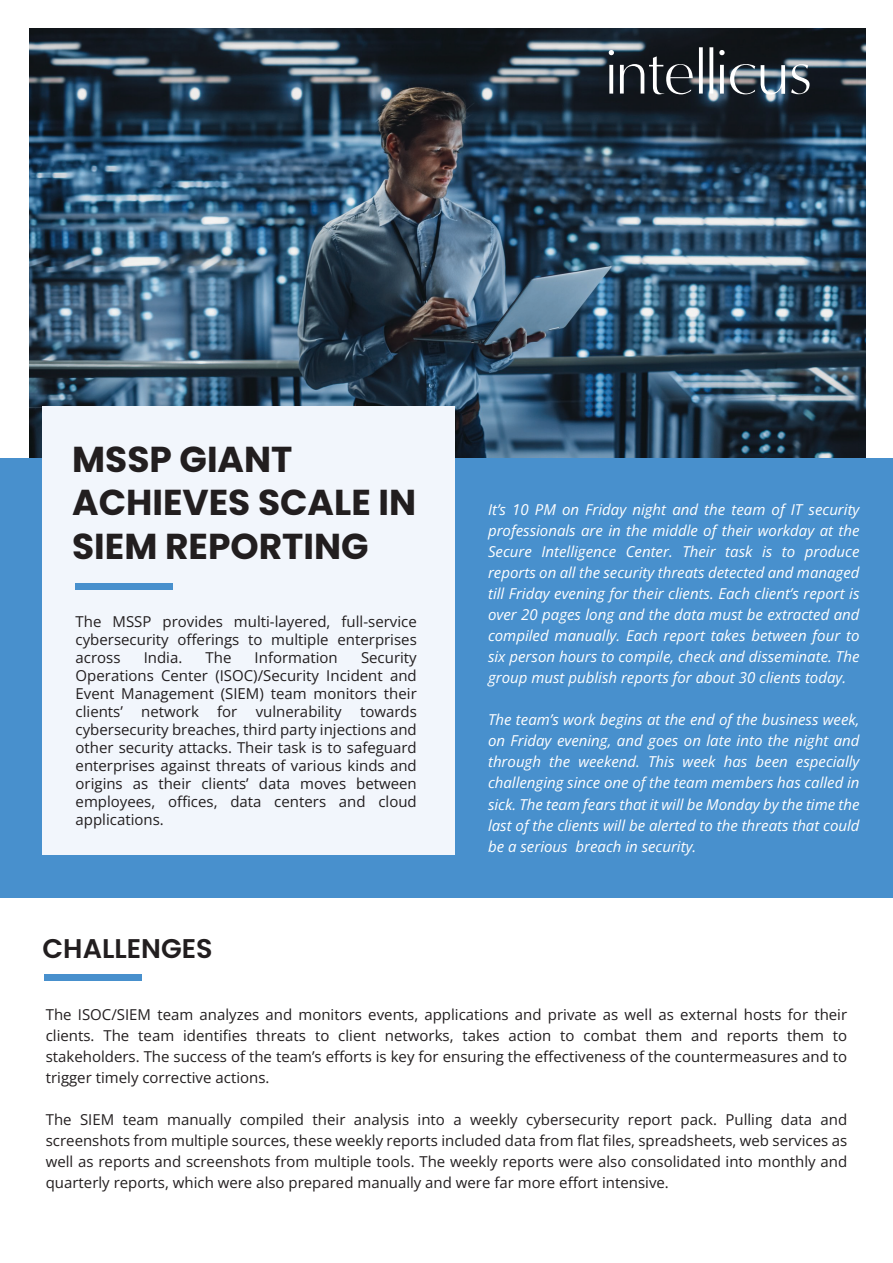
<style>
.page{position:relative;width:893px;height:1263px;background:#fff}
.page>*{position:absolute;margin:0;border:0;box-sizing:border-box;transform-origin:0 0}
.t1{font:700 36px/43.2px "Poppins";color:#221e1f}
.t2{font:600 27px "Poppins";color:#221e1f}
.t3{font:15px/18px "Open Sans";color:#221e1f;text-align:justify}
.t4{font:italic 15px/21px "Open Sans";color:#fff;text-align:justify}
</style>
<div class="page">
<img style="left:29px;top:28px;width:836px;height:430px">
<svg style="left:609px;top:47px;width:200px;height:48px;background:#4d545a"></svg>
<div style="left:0;top:458px;width:893px;height:440px;background:#4890cd"></div>
<div style="left:42px;top:407px;width:413px;height:448px;background:#f2f6fc"></div>
<div style="left:44px;top:975px;width:97px;height:6px;background:#4890cd"></div>
<div style="left:76px;top:584px;width:97px;height:6px;background:#4890cd"></div>
<h1 class="t1" style="left:72px;top:438px;width:345px">MSSP GIANT<br>ACHIEVES SCALE IN<br>SIEM REPORTING</h1>
<p class="t3" style="left:76px;top:612px;width:343px">The MSSP provides multi-layered, full-service cybersecurity offerings to multiple enterprises across</p>
<p class="t3" style="left:144px;top:648px;width:40px">India.</p>
<p class="t3" style="left:206px;top:648px;width:27px">The</p>
<p class="t3" style="left:255px;top:648px;width:85px">Information</p>
<p class="t3" style="left:76px;top:648px;width:343px;text-indent:285px">Security Operations Center (ISOC)/Security Incident and Event Management (SIEM) team monitors their clients’ network for vulnerability towards cybersecurity breaches, third party injections and other security attacks. Their task is to safeguard enterprises against threats of various kinds and origins as their clients’ data moves between employees, offices, data centers and cloud applications.</p>
<h2 class="t2" style="left:43px;top:933px;width:171px">CHALLENGES</h2>
<p class="t4" style="left:488px;top:499px;width:373px">It’s 10 PM on Friday night and the team of IT security professionals are in the middle of their workday at the Secure Intelligence Center. Their task is to produce reports on all the security threats detected and managed till Friday evening for their clients. Each client’s report is over 20 pages long and the data must be extracted and compiled manually. Each report takes between four to six person hours to compile, check and disseminate. The group must publish reports for about 30 clients today.</p>
<p class="t4" style="left:488px;top:709px;width:373px">The team’s work begins at the end of the business week, on Friday evening, and goes on late into the night and through the weekend. This week has been especially challenging since one of the team members has called in sick. The team fears that it will be Monday by the time the last of the clients will be alerted to the threats that could be a serious breach in security.</p>
<p class="t3" style="left:46px;top:1004px;width:803px;line-height:21px">The ISOC/SIEM team analyzes and monitors events, applications and private as well as external hosts for their clients. The team identifies threats to client networks, takes action to combat them and reports them to stakeholders. The success of the team’s efforts is key for ensuring the effectiveness of the countermeasures and to trigger timely corrective actions.</p>
<p class="t3" style="left:46px;top:1109px;width:803px;line-height:21px">The SIEM team manually compiled their analysis into a weekly cybersecurity report pack. Pulling data and screenshots from multiple sources, these weekly reports included data from flat files, spreadsheets, web services as well as reports and screenshots from multiple tools. The weekly reports were also consolidated into monthly and quarterly reports, which were also prepared manually and were far more effort intensive.</p>
</div>
